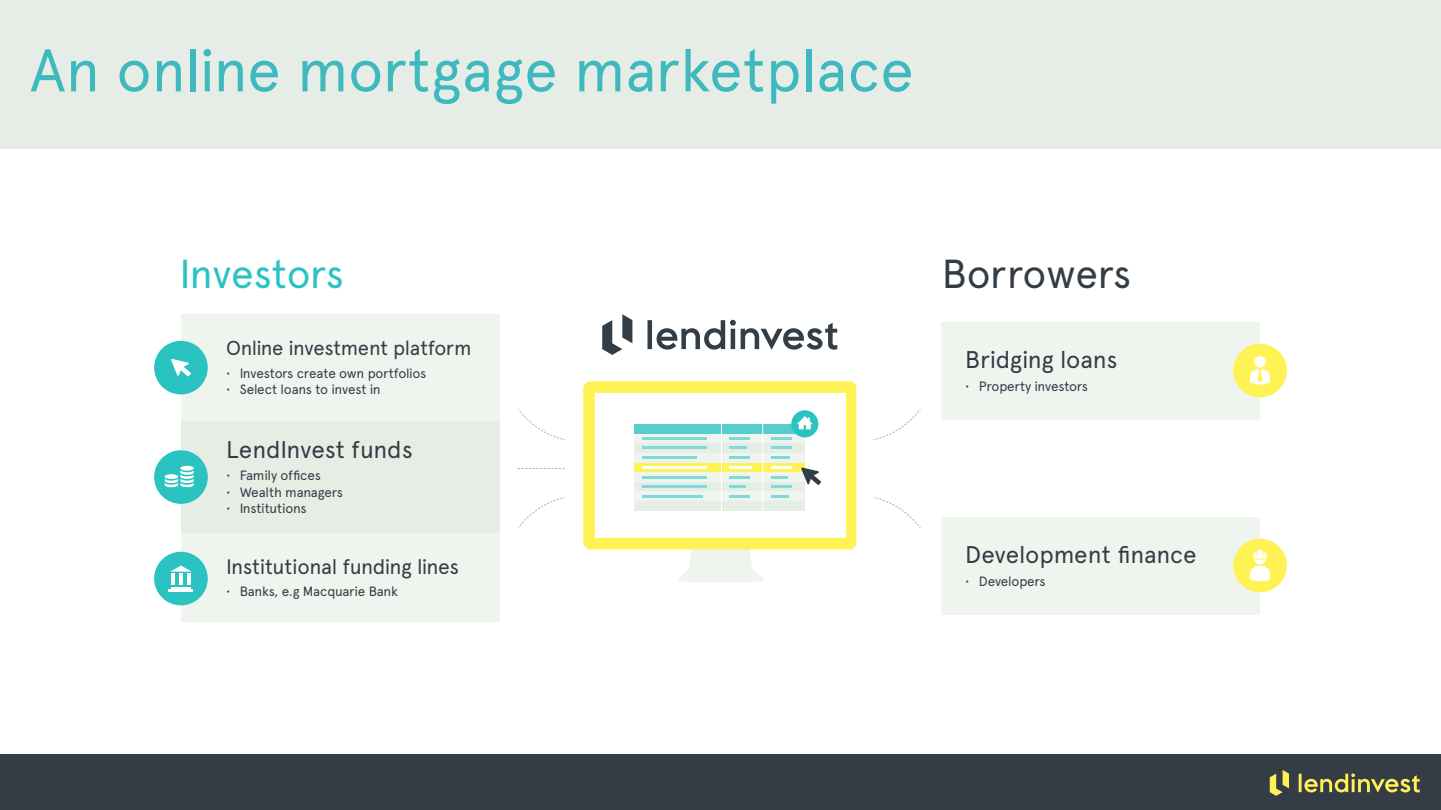
<style>
.page{position:relative;width:1441px;height:810px;background:#fff}
.page>*{position:absolute;margin:0;border:0;box-sizing:border-box;transform-origin:0 0}
.t1{font:60px "Apercu";letter-spacing:-.005em;color:#3fb9bd}
.t2{font:40.5px "Apercu";letter-spacing:-.01em;color:#2bc2c2}
.t3{font:40.5px "Apercu";letter-spacing:-.015em;color:#333d45}
.t4{font:24.15px "Apercu";letter-spacing:-.01em;color:#333d45}
.t5{font:21px "Apercu";letter-spacing:-.02em;color:#333d45}
.t6{font:20.25px "Apercu";letter-spacing:-.02em;color:#333d45}
.t7{font:13.5px "Apercu";letter-spacing:-.02em;color:#333d45}
</style>
<div class="page">
<div style="left:0;top:0;width:1440px;height:149px;background:#e5ede6"></div>
<div style="left:0;top:754px;width:1440px;height:56px;background:#343d45"></div>
<svg style="left:1269px;top:770px;width:19px;height:26px"></svg>
<svg style="left:1298px;top:773px;width:121px;height:19px"></svg>
<svg style="left:602px;top:314px;width:30px;height:41px"></svg>
<svg style="left:647px;top:320px;width:190px;height:30px"></svg>
<div style="left:181px;top:421px;width:318px;height:112px;background:#e5ede5"></div>
<div style="left:154px;top:450px;width:54px;height:54px;background:#2bc2c2;border-radius:50%"></div>
<svg style="left:164px;top:466px;width:30px;height:21px"></svg>
<div style="left:181px;top:314px;width:318px;height:107px;background:#eff4ef"></div>
<div style="left:154px;top:341px;width:54px;height:53px;background:#2bc2c2;border-radius:50%"></div>
<svg style="left:171px;top:359px;width:20px;height:17px"></svg>
<div style="left:181px;top:533px;width:318px;height:89px;background:#eff4ef"></div>
<div style="left:154px;top:552px;width:54px;height:53px;background:#2bc2c2;border-radius:50%"></div>
<svg style="left:170px;top:565px;width:22px;height:20px"></svg>
<hr style="left:171px;top:587px;width:20px;height:2px;background:#fff">
<hr style="left:169px;top:589px;width:24px;height:2px;background:#fff">
<div style="left:941px;top:517px;width:318px;height:97px;background:#eff4ef"></div>
<div style="left:1232px;top:539px;width:54px;height:53px;background:#fff254;border-radius:50%"></div>
<svg style="left:1250px;top:566px;width:19px;height:15px"></svg>
<div style="left:1254px;top:553px;width:11px;height:11px;background:#fff;border-radius:50%"></div>
<svg style="left:1252px;top:550px;width:14px;height:10px"></svg>
<div style="left:941px;top:322px;width:318px;height:97px;background:#eff4ef"></div>
<div style="left:1232px;top:344px;width:54px;height:53px;background:#fff254;border-radius:50%"></div>
<div style="left:1254px;top:356px;width:11px;height:12px;background:#fff;border-radius:50%"></div>
<svg style="left:1250px;top:369px;width:19px;height:15px"></svg>
<svg style="left:873px;top:497px;width:48px;height:31px"></svg>
<svg style="left:518px;top:497px;width:47px;height:31px"></svg>
<svg style="left:873px;top:409px;width:48px;height:31px"></svg>
<svg style="left:518px;top:409px;width:47px;height:31px"></svg>
<svg style="left:517px;top:468px;width:47px;height:1px"></svg>
<svg style="left:583px;top:381px;width:273px;height:201px"></svg>
<h1 class="t1" style="left:30px;top:34px;width:885px">An online mortgage marketplace</h1>
<h2 class="t2" style="left:179px;top:250px;width:166px">Investors</h2>
<h2 class="t3" style="left:941px;top:250px;width:191px">Borrowers</h2>
<h3 class="t6" style="left:226px;top:336px;width:247px">Online investment platform</h3>
<p class="t7" style="left:226px;top:365px;width:201px">• Investors create own portfolios</p>
<p class="t7" style="left:226px;top:382px;width:156px">• Select loans to invest in</p>
<h3 class="t4" style="left:226px;top:435px;width:188px">LendInvest funds</h3>
<p class="t7" style="left:226px;top:467px;width:96px">• Family offices</p>
<p class="t7" style="left:226px;top:484px;width:118px">• Wealth managers</p>
<p class="t7" style="left:226px;top:500px;width:82px">• Institutions</p>
<h3 class="t5" style="left:226px;top:554px;width:234px">Institutional funding lines</h3>
<p class="t7" style="left:226px;top:583px;width:173px">• Banks, e.g Macquarie Bank</p>
<h3 class="t4" style="left:965px;top:345px;width:154px">Bridging loans</h3>
<p class="t7" style="left:965px;top:378px;width:124px">• Property investors</p>
<h3 class="t4" style="left:965px;top:540px;width:233px">Development finance</h3>
<p class="t7" style="left:965px;top:573px;width:82px">• Developers</p>
</div>
